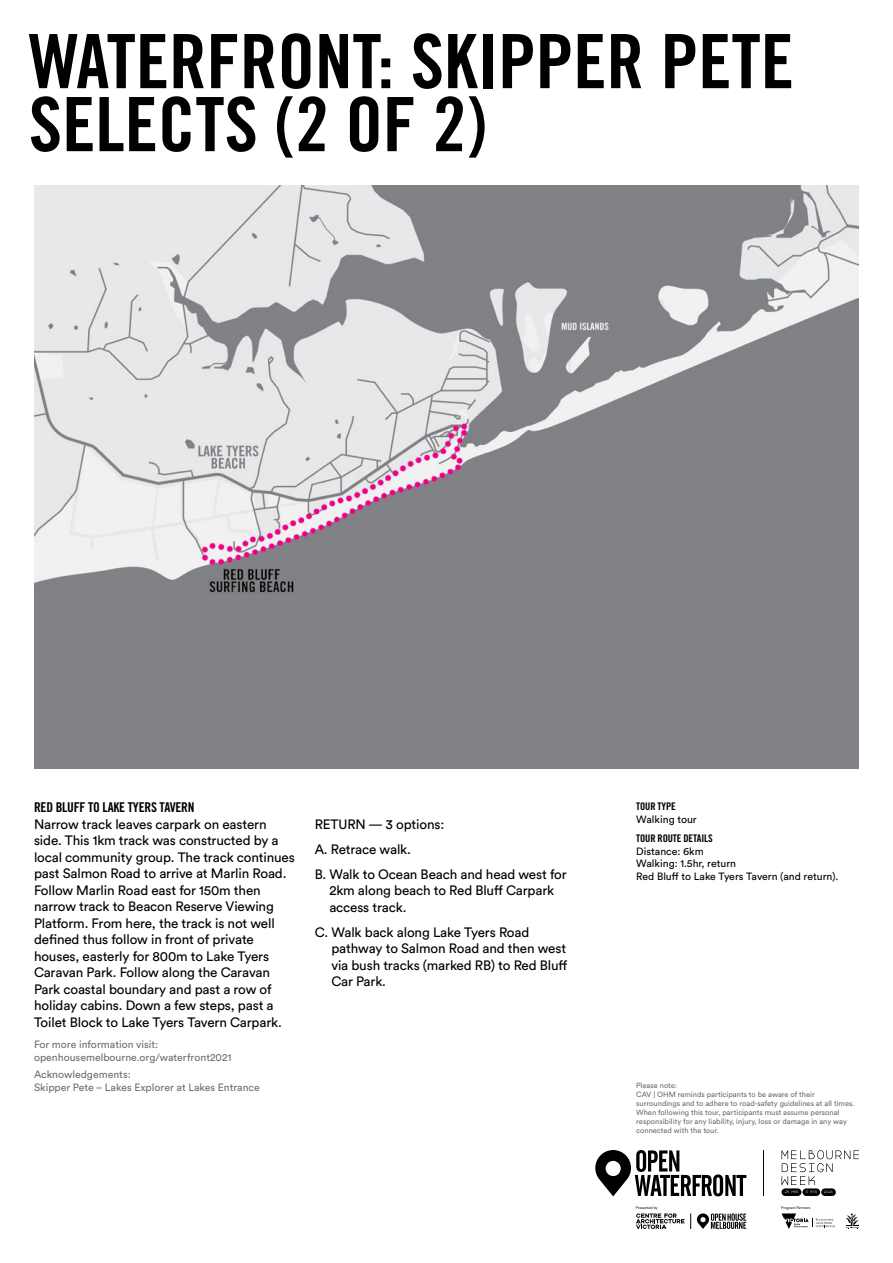
<style>
.page{position:relative;width:893px;height:1263px;background:#fff}
.page>*{position:absolute;margin:0;border:0;box-sizing:border-box;transform-origin:0 0}
.t1{font:75px/63px "Trade Gothic LT Std Bd Cn 20";color:#000}
.t2{font:13.5px/16.5px "Circular Pro";letter-spacing:-.01em;color:#000}
.t3{font:13.5px "Trade Gothic LT Std Bd Cn 20";letter-spacing:-.015em;color:#000}
.t4{font:10.5px/12.8px "Circular Std";color:#6d6e71}
.t5{font:10.5px/12.8px "Circular Std";color:#000}
.t6{font:10.5px "Trade Gothic LT Std Bd Cn 20";letter-spacing:-.015em;color:#000}
.t7{font:7.5px/9px "Circular Pro";color:#6d6e71}
.t8{font:3.75px "Circular";color:#221f20}
</style>
<div class="page">
<img style="left:34px;top:185px;width:825px;height:583px">
<svg style="left:636px;top:1213px;width:48px;height:16px"></svg>
<svg style="left:697px;top:1213px;width:49px;height:16px"></svg>
<svg style="left:690px;top:1213px;width:1px;height:16px"></svg>
<svg style="left:595px;top:1150px;width:151px;height:46px"></svg>
<hr style="left:764px;top:1150px;width:1px;height:46px;background:#000">
<div style="left:821px;top:1188px;width:15px;height:8px;background:#000;border-radius:4px"></div>
<div style="left:781px;top:1188px;width:20px;height:8px;background:#000;border-radius:4px"></div>
<div style="left:802px;top:1188px;width:18px;height:8px;background:#000;border-radius:4px"></div>
<svg style="left:781px;top:1150px;width:78px;height:43px"></svg>
<svg style="left:781px;top:1213px;width:28px;height:16px"></svg>
<svg style="left:816px;top:1218px;width:18px;height:9px"></svg>
<svg style="left:846px;top:1213px;width:13px;height:16px"></svg>
<h1 class="t1" style="left:29px;top:29px;width:767px">WATERFRONT: SKIPPER PETE<br>SELECTS (2 OF 2)</h1>
<p class="t3" style="left:34px;top:799px;width:162px">RED BLUFF TO LAKE TYERS TAVERN</p>
<p class="t2" style="left:34px;top:815px;width:262px">Narrow track leaves carpark on eastern side. This 1km track was constructed by a local community group. The track continues past Salmon Road to arrive at Marlin Road.<br>Follow Marlin Road east for 150m then narrow track to Beacon Reserve Viewing Platform. From here, the track is not well defined thus follow in front of private houses, easterly for 800m to Lake Tyers Caravan Park. Follow along the Caravan Park coastal boundary and past a row of holiday cabins. Down a few steps, past a Toilet Block to Lake Tyers Tavern Carpark.</p>
<p class="t4" style="left:34px;top:1038px;width:199px">For more information visit: openhousemelbourne.org/waterfront2021</p>
<p class="t4" style="left:34px;top:1068px;width:227px">Acknowledgements:<br>Skipper Pete – Lakes Explorer at Lakes Entrance</p>
<p class="t2" style="left:315px;top:811px;width:254px;line-height:25px">RETURN — 3 options:<br>A. Retrace walk.<br>B. Walk to Ocean Beach and head west for</p>
<p class="t2" style="left:329px;top:881px;width:226px">2km along beach to Red Bluff Carpark access track.</p>
<p class="t2" style="left:331px;top:923px;width:238px;text-indent:-17px">C. Walk back along Lake Tyers Road pathway to Salmon Road and then west via bush tracks (marked RB) to Red Bluff<br>Car Park.</p>
<p class="t6" style="left:636px;top:800px;width:41px">TOUR TYPE</p>
<p class="t5" style="left:636px;top:813px;width:62px">Walking tour</p>
<p class="t6" style="left:636px;top:832px;width:78px">TOUR ROUTE DETAILS</p>
<p class="t5" style="left:636px;top:844px;width:204px">Distance: 6km<br>Walking: 1.5hr, return<br>Red Bluff to Lake Tyers Tavern (and return).</p>
<p class="t7" style="left:636px;top:1080px;width:220px">Please note:<br>CAV | OHM reminds participants to be aware of their surroundings and to adhere to road-safety guidelines at all times.<br>When following this tour, participants must assume personal responsibility for any liability, injury, loss or damage in any way connected with the tour.</p>
<p class="t8" style="left:636px;top:1205px;width:23px">Presented by</p>
<p class="t8" style="left:781px;top:1205px;width:31px">Program Partners</p>
</div>
